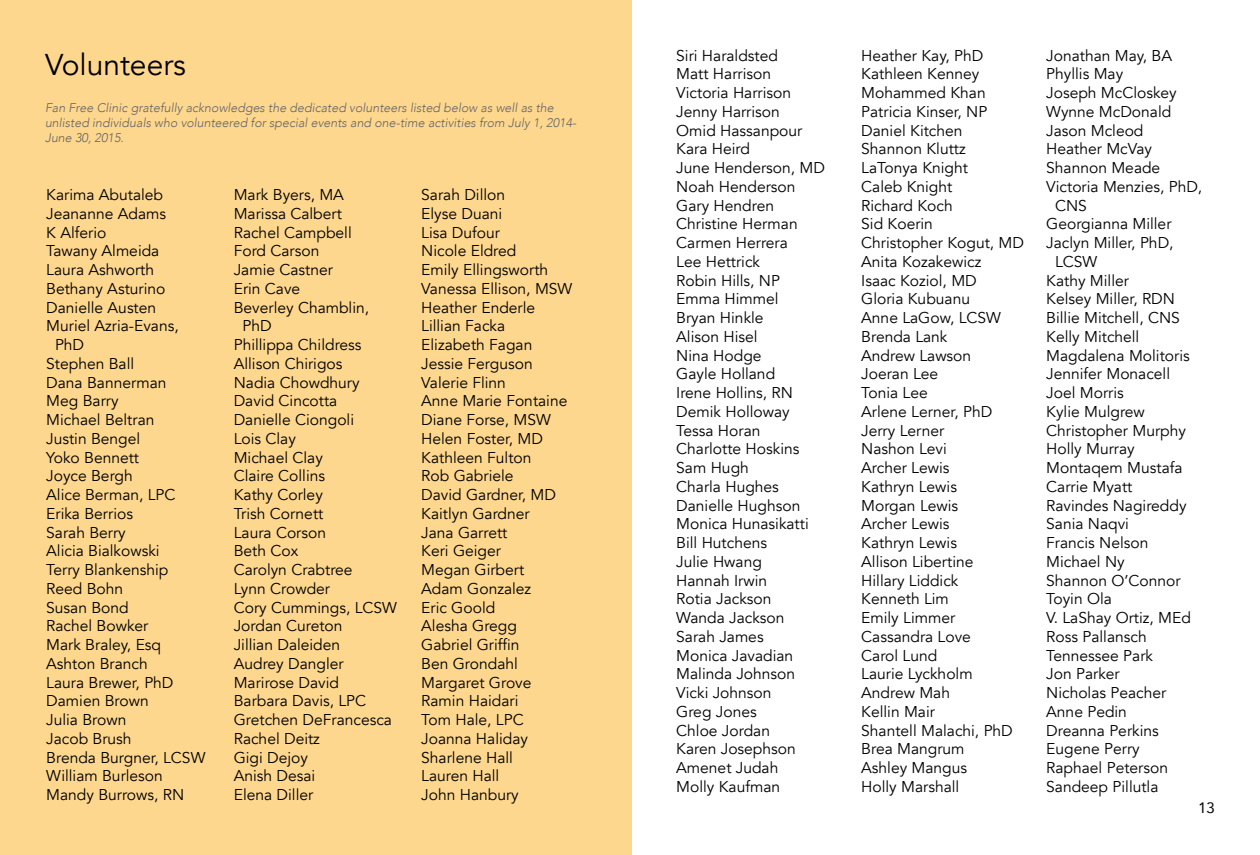
<style>
.page{position:relative;width:1260px;height:855px;background:#fff}
.page>*{position:absolute;margin:0;border:0;box-sizing:border-box;transform-origin:0 0}
.t1{font:30px "Avenir";color:#000}
.t2{font:15.62px/18.8px "Avenir";color:#000}
.t3{font:15px "Avenir";color:#000}
.t4{font:italic 300 12.5px/15px "Avenir";color:#636466}
</style>
<div class="page">
<div style="left:0;top:0;width:631px;height:855px;background:#fed78f"></div>
<h1 class="t1" style="left:45px;top:47px;width:143px">Volunteers</h1>
<p class="t4" style="left:45px;top:101px;width:533px">Fan Free Clinic gratefully acknowledges the dedicated volunteers listed below as well as the unlisted individuals who volunteered for special events and one-time activities from July 1, 2014-<br>June 30, 2015.</p>
<p class="t2" style="left:46px;top:186px;width:118px">Karima Abutaleb</p>
<p class="t2" style="left:46px;top:204px;width:121px">Jeananne Adams</p>
<p class="t2" style="left:46px;top:223px;width:62px">K Alferio</p>
<p class="t2" style="left:46px;top:242px;width:115px">Tawany Almeida</p>
<p class="t2" style="left:46px;top:261px;width:109px">Laura Ashworth</p>
<p class="t2" style="left:46px;top:279px;width:121px">Bethany Asturino</p>
<p class="t2" style="left:46px;top:298px;width:111px">Danielle Austen</p>
<p class="t2" style="left:46px;top:317px;width:134px">Muriel Azria-Evans,</p>
<p class="t2" style="left:55px;top:336px;width:31px">PhD</p>
<p class="t2" style="left:46px;top:354px;width:89px">Stephen Ball</p>
<p class="t2" style="left:46px;top:373px;width:122px">Dana Bannerman</p>
<p class="t2" style="left:46px;top:392px;width:74px">Meg Barry</p>
<p class="t2" style="left:46px;top:411px;width:110px">Michael Beltran</p>
<p class="t2" style="left:46px;top:429px;width:96px">Justin Bengel</p>
<p class="t2" style="left:46px;top:448px;width:94px">Yoko Bennett</p>
<p class="t2" style="left:46px;top:467px;width:88px">Joyce Bergh</p>
<p class="t2" style="left:46px;top:486px;width:131px">Alice Berman, LPC</p>
<p class="t2" style="left:46px;top:504px;width:88px">Erika Berrios</p>
<p class="t2" style="left:46px;top:523px;width:81px">Sarah Berry</p>
<p class="t2" style="left:46px;top:542px;width:115px">Alicia Bialkowski</p>
<p class="t2" style="left:46px;top:561px;width:124px">Terry Blankenship</p>
<p class="t2" style="left:46px;top:579px;width:79px">Reed Bohn</p>
<p class="t2" style="left:46px;top:598px;width:84px">Susan Bond</p>
<p class="t2" style="left:46px;top:617px;width:104px">Rachel Bowker</p>
<p class="t2" style="left:46px;top:636px;width:116px">Mark Braley, Esq</p>
<p class="t2" style="left:46px;top:654px;width:103px">Ashton Branch</p>
<p class="t2" style="left:46px;top:673px;width:129px">Laura Brewer, PhD</p>
<p class="t2" style="left:46px;top:692px;width:104px">Damien Brown</p>
<p class="t2" style="left:46px;top:711px;width:82px">Julia Brown</p>
<p class="t2" style="left:46px;top:729px;width:87px">Jacob Brush</p>
<p class="t2" style="left:46px;top:748px;width:161px">Brenda Burgner, LCSW</p>
<p class="t2" style="left:46px;top:767px;width:118px">William Burleson</p>
<p class="t2" style="left:46px;top:786px;width:140px">Mandy Burrows, RN</p>
<p class="t2" style="left:234px;top:186px;width:112px">Mark Byers, MA</p>
<p class="t2" style="left:234px;top:204px;width:110px">Marissa Calbert</p>
<p class="t2" style="left:234px;top:223px;width:120px">Rachel Campbell</p>
<p class="t2" style="left:234px;top:242px;width:87px">Ford Carson</p>
<p class="t2" style="left:234px;top:261px;width:101px">Jamie Castner</p>
<p class="t2" style="left:234px;top:279px;width:68px">Erin Cave</p>
<p class="t2" style="left:234px;top:298px;width:137px">Beverley Chamblin,</p>
<p class="t2" style="left:242px;top:317px;width:31px">PhD</p>
<p class="t2" style="left:234px;top:336px;width:129px">Phillippa Childress</p>
<p class="t2" style="left:234px;top:354px;width:110px">Allison Chirigos</p>
<p class="t2" style="left:234px;top:373px;width:127px">Nadia Chowdhury</p>
<p class="t2" style="left:234px;top:392px;width:105px">David Cincotta</p>
<p class="t2" style="left:234px;top:411px;width:122px">Danielle Ciongoli</p>
<p class="t2" style="left:234px;top:429px;width:64px">Lois Clay</p>
<p class="t2" style="left:234px;top:448px;width:91px">Michael Clay</p>
<p class="t2" style="left:234px;top:467px;width:93px">Claire Collins</p>
<p class="t2" style="left:234px;top:486px;width:91px">Kathy Corley</p>
<p class="t2" style="left:234px;top:504px;width:91px">Trish Cornett</p>
<p class="t2" style="left:234px;top:523px;width:94px">Laura Corson</p>
<p class="t2" style="left:234px;top:542px;width:66px">Beth Cox</p>
<p class="t2" style="left:234px;top:561px;width:120px">Carolyn Crabtree</p>
<p class="t2" style="left:234px;top:579px;width:98px">Lynn Crowder</p>
<p class="t2" style="left:234px;top:598px;width:165px">Cory Cummings, LCSW</p>
<p class="t2" style="left:234px;top:617px;width:110px">Jordan Cureton</p>
<p class="t2" style="left:234px;top:636px;width:108px">Jillian Daleiden</p>
<p class="t2" style="left:234px;top:654px;width:111px">Audrey Dangler</p>
<p class="t2" style="left:234px;top:673px;width:107px">Marirose David</p>
<p class="t2" style="left:234px;top:692px;width:134px">Barbara Davis, LPC</p>
<p class="t2" style="left:234px;top:711px;width:160px">Gretchen DeFrancesca</p>
<p class="t2" style="left:234px;top:729px;width:88px">Rachel Deitz</p>
<p class="t2" style="left:234px;top:748px;width:76px">Gigi Dejoy</p>
<p class="t2" style="left:234px;top:767px;width:83px">Anish Desai</p>
<p class="t2" style="left:234px;top:786px;width:81px">Elena Diller</p>
<p class="t2" style="left:421px;top:186px;width:153px">Sarah Dillon<br>Elyse Duani<br>Lisa Dufour<br>Nicole Eldred<br>Emily Ellingsworth<br>Vanessa Ellison, MSW<br>Heather Enderle<br>Lillian Facka<br>Elizabeth Fagan<br>Jessie Ferguson<br>Valerie Flinn<br>Anne Marie Fontaine<br>Diane Forse, MSW<br>Helen Foster, MD<br>Kathleen Fulton<br>Rob Gabriele<br>David Gardner, MD<br>Kaitlyn Gardner<br>Jana Garrett<br>Keri Geiger<br>Megan Girbert<br>Adam Gonzalez<br>Eric Goold<br>Alesha Gregg<br>Gabriel Griffin<br>Ben Grondahl<br>Margaret Grove<br>Ramin Haidari<br>Tom Hale, LPC<br>Joanna Haliday<br>Sharlene Hall<br>Lauren Hall<br>John Hanbury</p>
<p class="t2" style="left:676px;top:46px;width:150px">Siri Haraldsted<br>Matt Harrison<br>Victoria Harrison<br>Jenny Harrison<br>Omid Hassanpour<br>Kara Heird<br>June Henderson, MD<br>Noah Henderson<br>Gary Hendren<br>Christine Herman<br>Carmen Herrera<br>Lee Hettrick<br>Robin Hills, NP<br>Emma Himmel<br>Bryan Hinkle<br>Alison Hisel<br>Nina Hodge<br>Gayle Holland<br>Irene Hollins, RN<br>Demik Holloway<br>Tessa Horan<br>Charlotte Hoskins<br>Sam Hugh<br>Charla Hughes<br>Danielle Hughson<br>Monica Hunasikatti<br>Bill Hutchens<br>Julie Hwang<br>Hannah Irwin<br>Rotia Jackson<br>Wanda Jackson<br>Sarah James<br>Monica Javadian<br>Malinda Johnson<br>Vicki Johnson<br>Greg Jones<br>Chloe Jordan<br>Karen Josephson<br>Amenet Judah<br>Molly Kaufman</p>
<p class="t2" style="left:861px;top:46px;width:164px">Heather Kay, PhD<br>Kathleen Kenney<br>Mohammed Khan<br>Patricia Kinser, NP<br>Daniel Kitchen<br>Shannon Kluttz<br>LaTonya Knight<br>Caleb Knight<br>Richard Koch<br>Sid Koerin<br>Christopher Kogut, MD<br>Anita Kozakewicz<br>Isaac Koziol, MD<br>Gloria Kubuanu<br>Anne LaGow, LCSW<br>Brenda Lank<br>Andrew Lawson<br>Joeran Lee<br>Tonia Lee<br>Arlene Lerner, PhD<br>Jerry Lerner<br>Nashon Levi<br>Archer Lewis<br>Kathryn Lewis<br>Morgan Lewis<br>Archer Lewis<br>Kathryn Lewis<br>Allison Libertine<br>Hillary Liddick<br>Kenneth Lim<br>Emily Limmer<br>Cassandra Love<br>Carol Lund<br>Laurie Lyckholm<br>Andrew Mah<br>Kellin Mair<br>Shantell Malachi, PhD<br>Brea Mangrum<br>Ashley Mangus<br>Holly Marshall</p>
<p class="t2" style="left:1046px;top:46px;width:127px">Jonathan May, BA</p>
<p class="t2" style="left:1046px;top:65px;width:78px">Phyllis May</p>
<p class="t2" style="left:1046px;top:84px;width:132px">Joseph McCloskey</p>
<p class="t2" style="left:1046px;top:102px;width:127px">Wynne McDonald</p>
<p class="t2" style="left:1046px;top:121px;width:99px">Jason Mcleod</p>
<p class="t2" style="left:1046px;top:140px;width:107px">Heather McVay</p>
<p class="t2" style="left:1046px;top:159px;width:116px">Shannon Meade</p>
<p class="t2" style="left:1046px;top:177px;width:158px">Victoria Menzies, PhD,</p>
<p class="t2" style="left:1055px;top:196px;width:33px">CNS</p>
<p class="t2" style="left:1046px;top:215px;width:127px">Georgianna Miller</p>
<p class="t2" style="left:1046px;top:234px;width:129px">Jaclyn Miller, PhD,</p>
<p class="t2" style="left:1055px;top:252px;width:44px">LCSW</p>
<p class="t2" style="left:1046px;top:271px;width:84px">Kathy Miller</p>
<p class="t2" style="left:1046px;top:290px;width:130px">Kelsey Miller, RDN</p>
<p class="t2" style="left:1046px;top:309px;width:135px">Billie Mitchell, CNS</p>
<p class="t2" style="left:1046px;top:327px;width:95px">Kelly Mitchell</p>
<p class="t2" style="left:1046px;top:346px;width:145px">Magdalena Molitoris</p>
<p class="t2" style="left:1046px;top:365px;width:125px">Jennifer Monacell</p>
<p class="t2" style="left:1046px;top:384px;width:79px">Joel Morris</p>
<p class="t2" style="left:1046px;top:402px;width:100px">Kylie Mulgrew</p>
<p class="t2" style="left:1046px;top:421px;width:141px">Christopher Murphy</p>
<p class="t2" style="left:1046px;top:440px;width:90px">Holly Murray</p>
<p class="t2" style="left:1046px;top:459px;width:138px">Montaqem Mustafa</p>
<p class="t2" style="left:1046px;top:477px;width:88px">Carrie Myatt</p>
<p class="t2" style="left:1046px;top:496px;width:142px">Ravindes Nagireddy</p>
<p class="t2" style="left:1046px;top:515px;width:84px">Sania Naqvi</p>
<p class="t2" style="left:1046px;top:534px;width:104px">Francis Nelson</p>
<p class="t2" style="left:1046px;top:552px;width:80px">Michael Ny</p>
<p class="t2" style="left:1046px;top:571px;width:136px">Shannon O’Connor</p>
<p class="t2" style="left:1046px;top:590px;width:67px">Toyin Ola</p>
<p class="t2" style="left:1046px;top:609px;width:146px">V. LaShay Ortiz, MEd</p>
<p class="t2" style="left:1046px;top:627px;width:102px">Ross Pallansch</p>
<p class="t2" style="left:1046px;top:646px;width:108px">Tennessee Park</p>
<p class="t2" style="left:1046px;top:665px;width:75px">Jon Parker</p>
<p class="t2" style="left:1046px;top:684px;width:122px">Nicholas Peacher</p>
<p class="t2" style="left:1046px;top:702px;width:82px">Anne Pedin</p>
<p class="t2" style="left:1046px;top:721px;width:114px">Dreanna Perkins</p>
<p class="t2" style="left:1046px;top:740px;width:95px">Eugene Perry</p>
<p class="t2" style="left:1046px;top:759px;width:123px">Raphael Peterson</p>
<p class="t2" style="left:1046px;top:777px;width:114px">Sandeep Pillutla</p>
<p class="t3" style="left:1198px;top:796px;width:18px">13</p>
</div>
